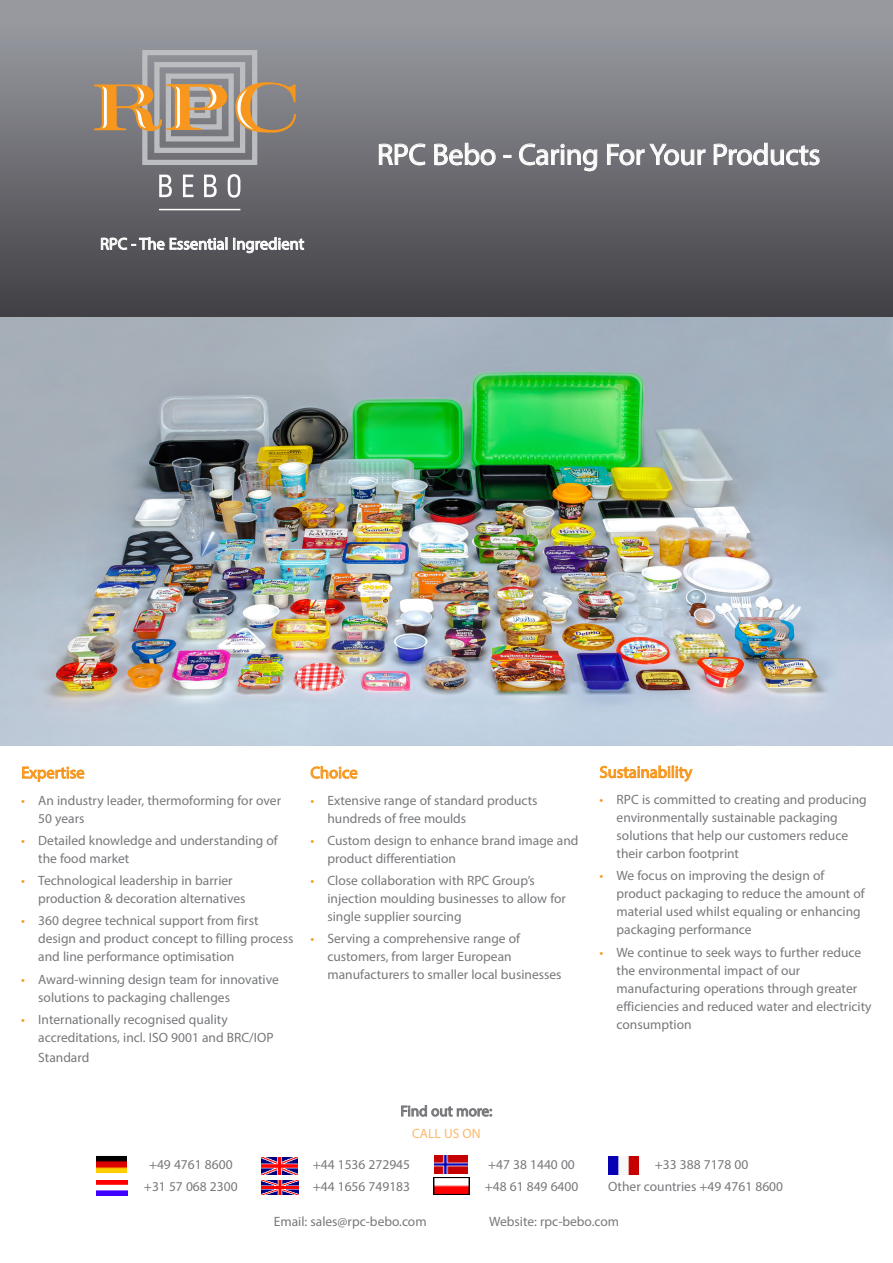
<style>
.page{position:relative;width:893px;height:1263px;background:#fff}
.page>*{position:absolute;margin:0;border:0;box-sizing:border-box;transform-origin:0 0}
.t1{font:30px "Myriad Pro";letter-spacing:-.01em;color:#fff}
.RPC_Subheading{font:16.5px "Myriad Pro";color:#f7971d}
.RPC_Bullet_Text_Oran{font:16.5px "Myriad Pro";color:#fff}
.RPC_Bullet_Text_Oran-2{font:15px "Myriad Pro";color:#76787b}
.RPC_Bullet_Text_Oran-3{font:13.5px/18px "Myriad Pro";color:#76787b}
.RPC_Bullet_Text_Oran-4{font:13.5px "Myriad Pro";color:#fcb86b}
.s1{color:#f7971d}
</style>
<div class="page">
<div style="left:0;top:0;width:893px;height:317px;background:linear-gradient(to bottom,#9ea0a7,#414045)"></div>
<svg style="left:22px;top:766px;width:63px;height:16px"></svg>
<svg style="left:310px;top:766px;width:48px;height:13px"></svg>
<svg style="left:599px;top:765px;width:94px;height:17px"></svg>
<svg style="left:379px;top:143px;width:47px;height:23px"></svg>
<svg style="left:434px;top:142px;width:62px;height:24px"></svg>
<svg style="left:504px;top:155px;width:7px;height:2px"></svg>
<svg style="left:519px;top:143px;width:79px;height:29px;background:#8b8b90"></svg>
<svg style="left:607px;top:144px;width:99px;height:22px;background:#8f8f94"></svg>
<svg style="left:713px;top:142px;width:107px;height:24px;background:#909095"></svg>
<svg style="left:401px;top:1105px;width:91px;height:12px"></svg>
<svg style="left:101px;top:237px;width:126px;height:13px;background:#96969a"></svg>
<svg style="left:234px;top:237px;width:70px;height:17px"></svg>
<img style="left:96px;top:1155px;width:31px;height:18px">
<img style="left:97px;top:1180px;width:31px;height:15px">
<img style="left:261px;top:1158px;width:37px;height:16px">
<img style="left:261px;top:1180px;width:38px;height:15px">
<img style="left:435px;top:1155px;width:33px;height:19px">
<img style="left:608px;top:1157px;width:31px;height:18px">
<hr style="left:159px;top:209px;width:81px;height:1px;background:#fff">
<div style="left:142px;top:50px;width:115px;height:115px;border:5px solid #bcbdc0"></div>
<div style="left:154px;top:62px;width:91px;height:91px;border:5px solid #bcbdc0"></div>
<div style="left:166px;top:73px;width:68px;height:68px;border:5px solid #bcbdc0"></div>
<svg style="left:235px;top:82px;width:61px;height:51px;background:#a88f74"></svg>
<svg style="left:94px;top:84px;width:133px;height:49px;background:#bc9971"></svg>
<svg style="left:159px;top:175px;width:13px;height:22px"></svg>
<svg style="left:183px;top:175px;width:11px;height:22px"></svg>
<svg style="left:204px;top:175px;width:13px;height:22px"></svg>
<svg style="left:228px;top:174px;width:12px;height:24px"></svg>
<img style="left:434px;top:1177px;width:35px;height:18px">
<img style="left:0;top:318px;width:893px;height:427px">
<p class="RPC_Bullet_Text_Oran" style="left:100px;top:234px;width:206px">RPC - The Essential Ingredient</p>
<p class="t1" style="left:377px;top:136px;width:445px">RPC Bebo - Caring For Your Products</p>
<p class="RPC_Subheading" style="left:21px;top:762px;width:65px">Expertise</p>
<p class="RPC_Bullet_Text_Oran-3" style="left:38px;top:791px;width:244px;text-indent:-17px"><span class="s1">•</span> An industry leader, thermoforming for over<br>50 years</p>
<p class="RPC_Bullet_Text_Oran-3" style="left:38px;top:831px;width:241px;text-indent:-17px"><span class="s1">•</span> Detailed knowledge and understanding of the food market</p>
<p class="RPC_Bullet_Text_Oran-3" style="left:38px;top:871px;width:209px;text-indent:-17px"><span class="s1">•</span> Technological leadership in barrier production &amp; decoration alternatives</p>
<p class="RPC_Bullet_Text_Oran-3" style="left:38px;top:912px;width:257px;text-indent:-17px"><span class="s1">•</span> 360 degree technical support from first design and product concept to filling process and line performance optimisation</p>
<p class="RPC_Bullet_Text_Oran-3" style="left:38px;top:970px;width:242px;text-indent:-17px"><span class="s1">•</span> Award-winning design team for innovative solutions to packaging challenges</p>
<p class="RPC_Bullet_Text_Oran-3" style="left:38px;top:1010px;width:237px;text-indent:-17px"><span class="s1">•</span> Internationally recognised quality accreditations, incl. ISO 9001 and BRC/IOP</p>
<p class="RPC_Bullet_Text_Oran-3" style="left:38px;top:1048px;width:53px">Standard</p>
<p class="RPC_Bullet_Text_Oran-3" style="left:149px;top:1155px;width:85px">+49 4761 8600</p>
<p class="RPC_Bullet_Text_Oran-3" style="left:144px;top:1177px;width:95px">+31 57 068 2300</p>
<p class="RPC_Subheading" style="left:310px;top:762px;width:49px">Choice</p>
<p class="RPC_Bullet_Text_Oran-3" style="left:327px;top:791px;width:212px;text-indent:-17px"><span class="s1">•</span> Extensive range of standard products hundreds of free moulds</p>
<p class="RPC_Bullet_Text_Oran-3" style="left:327px;top:831px;width:252px;text-indent:-17px"><span class="s1">•</span> Custom design to enhance brand image and product differentiation</p>
<p class="RPC_Bullet_Text_Oran-3" style="left:327px;top:871px;width:240px;text-indent:-17px"><span class="s1">•</span> Close collaboration with RPC Group’s injection moulding businesses to allow for single supplier sourcing</p>
<p class="RPC_Bullet_Text_Oran-3" style="left:327px;top:930px;width:236px;text-indent:-17px"><span class="s1">•</span> Serving a comprehensive range of customers, from larger European manufacturers to smaller local businesses</p>
<p class="RPC_Bullet_Text_Oran-2" style="left:400px;top:1102px;width:93px">Find out more:</p>
<p class="RPC_Bullet_Text_Oran-4" style="left:412px;top:1125px;width:70px">CALL US ON</p>
<p class="RPC_Bullet_Text_Oran-3" style="left:313px;top:1155px;width:99px">+44 1536 272945</p>
<p class="RPC_Bullet_Text_Oran-3" style="left:313px;top:1177px;width:99px">+44 1656 749183</p>
<p class="RPC_Bullet_Text_Oran-3" style="left:488px;top:1155px;width:88px">+47 38 1440 00</p>
<p class="RPC_Bullet_Text_Oran-3" style="left:485px;top:1177px;width:95px">+48 61 849 6400</p>
<p class="RPC_Subheading" style="left:600px;top:762px;width:94px">Sustainability</p>
<p class="RPC_Bullet_Text_Oran-3" style="left:617px;top:790px;width:252px;text-indent:-17px"><span class="s1">•</span> RPC is committed to creating and producing environmentally sustainable packaging solutions that help our customers reduce their carbon footprint</p>
<p class="RPC_Bullet_Text_Oran-3" style="left:617px;top:866px;width:250px;text-indent:-17px"><span class="s1">•</span> We focus on improving the design of product packaging to reduce the amount of material used whilst equaling or enhancing packaging performance</p>
<p class="RPC_Bullet_Text_Oran-3" style="left:617px;top:943px;width:257px;text-indent:-17px"><span class="s1">•</span> We continue to seek ways to further reduce the environmental impact of our manufacturing operations through greater efficiencies and reduced water and electricity consumption</p>
<p class="RPC_Bullet_Text_Oran-3" style="left:655px;top:1155px;width:95px">+33 388 7178 00</p>
<p class="RPC_Bullet_Text_Oran-3" style="left:608px;top:1177px;width:177px">Other countries +49 4761 8600</p>
<p class="RPC_Bullet_Text_Oran-3" style="left:274px;top:1212px;width:154px">Email: sales@rpc-bebo.com</p>
<p class="RPC_Bullet_Text_Oran-3" style="left:489px;top:1212px;width:132px">Website: rpc-bebo.com</p>
</div>
